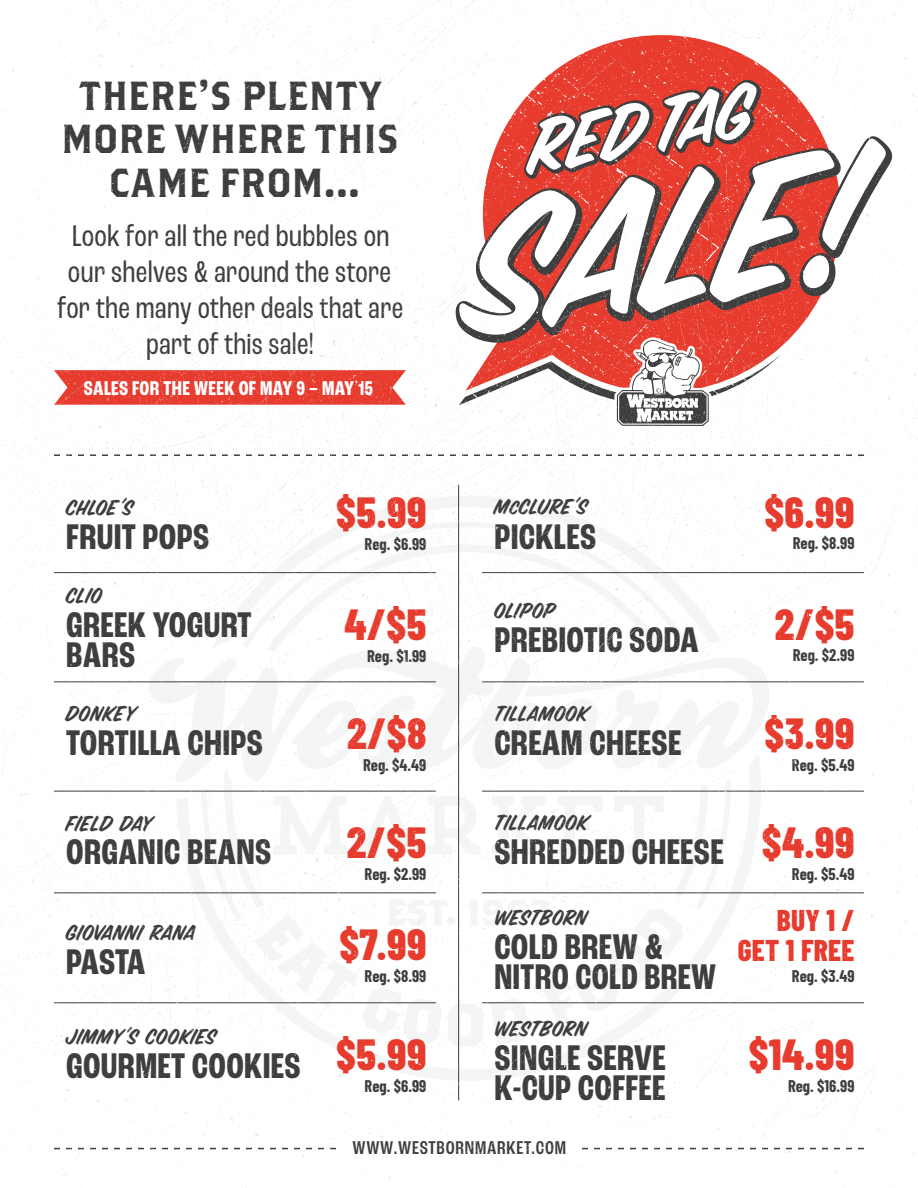
<style>
.page{position:relative;width:918px;height:1188px;background:#fff}
.page>*{position:absolute;margin:0;border:0;box-sizing:border-box;transform-origin:0 0}
.SALE_PRICE{font:800 43.5px "Barlow Condensed";letter-spacing:.01em;color:#e73b2e}
.t1{font:40.5px/43.5px "Brothers OT";letter-spacing:.015em;color:#3e3e3f;text-align:center;scale:.95 1}
.SALE_ITEM___Regular_Size{font:700 condensed 37.5px/30px "Roc Grotesk";letter-spacing:.01em;color:#3e3e3f;scale:.95 1}
.t2{font:condensed 31.5px/36px "Roc Grotesk";letter-spacing:.01em;color:#3e3e3f;text-align:center}
.SALE_PRICE-2{font:800 30px/30px "Barlow Condensed";letter-spacing:.01em;color:#e73b2e;text-align:right}
.BRAND{font:24px "Sign Painter House Brush";letter-spacing:.015em;color:#3e3e3f;scale:.95 1}
.t3{font:700 condensed 21px "Roc Grotesk";letter-spacing:.015em;color:#fff;scale:.96 1}
.t4{font:500 condensed 19.5px "Roc Grotesk";letter-spacing:.04em;color:#3e3e3f}
.REGULAR_PRICE{font:700 16.5px "Barlow Condensed";color:#3e3e3f}
.s1{font-size:21px}
</style>
<div class="page">
<img style="left:0;top:0;width:903px;height:1188px">
<p class="t1" style="left:61px;top:76px;width:357px">THERE’S PLENTY<br>MORE WHERE THIS<br>CAME FROM...</p>
<p class="t2" style="left:57px;top:218px;width:347px">Look for all the red bubbles on our shelves &amp; around the store for the many other deals that are part of this sale!</p>
<p class="t3" style="left:84px;top:376px;width:303px">SALES FOR THE WEEK OF MAY 9 – MAY 15</p>
<p class="BRAND" style="left:66px;top:496px;width:72px">CHLOE’S</p>
<p class="SALE_ITEM___Regular_Size" style="left:66px;top:522px;width:152px">FRUIT POPS</p>
<p class="SALE_PRICE" style="left:336px;top:482px;width:92px">$5.99</p>
<p class="REGULAR_PRICE" style="left:365px;top:532px;width:63px">Reg. $6.99</p>
<p class="BRAND" style="left:494px;top:495px;width:99px">M<span class="s1">C</span>CLURE’S</p>
<p class="SALE_ITEM___Regular_Size" style="left:494px;top:522px;width:109px">PICKLES</p>
<p class="SALE_PRICE" style="left:764px;top:481px;width:92px">$6.99</p>
<p class="REGULAR_PRICE" style="left:793px;top:532px;width:63px">Reg. $8.99</p>
<p class="BRAND" style="left:66px;top:584px;width:39px">CLIO</p>
<p class="SALE_ITEM___Regular_Size" style="left:66px;top:610px;width:197px">GREEK YOGURT</p>
<p class="SALE_ITEM___Regular_Size" style="left:66px;top:640px;width:74px">BARS</p>
<p class="REGULAR_PRICE" style="left:367px;top:644px;width:61px">Reg. $1.99</p>
<p class="SALE_PRICE" style="left:344px;top:594px;width:84px">4/$5</p>
<p class="BRAND" style="left:494px;top:599px;width:65px">OLIPOP</p>
<p class="SALE_ITEM___Regular_Size" style="left:494px;top:625px;width:217px">PREBIOTIC SODA</p>
<p class="SALE_PRICE" style="left:775px;top:593px;width:81px">2/$5</p>
<p class="REGULAR_PRICE" style="left:793px;top:644px;width:63px">Reg. $2.99</p>
<p class="BRAND" style="left:66px;top:702px;width:75px">DONKEY</p>
<p class="SALE_ITEM___Regular_Size" style="left:66px;top:729px;width:209px">TORTILLA CHIPS</p>
<p class="SALE_PRICE" style="left:347px;top:703px;width:81px">2/$8</p>
<p class="BRAND" style="left:494px;top:702px;width:100px">TILLAMOOK</p>
<p class="SALE_ITEM___Regular_Size" style="left:494px;top:729px;width:198px">CREAM CHEESE</p>
<p class="SALE_PRICE" style="left:765px;top:702px;width:91px">$3.99</p>
<p class="REGULAR_PRICE" style="left:363px;top:753px;width:65px">Reg. $4.49</p>
<p class="REGULAR_PRICE" style="left:792px;top:753px;width:64px">Reg. $5.49</p>
<p class="BRAND" style="left:66px;top:812px;width:92px">FIELD DAY</p>
<p class="SALE_ITEM___Regular_Size" style="left:66px;top:838px;width:217px">ORGANIC BEANS</p>
<p class="SALE_PRICE" style="left:347px;top:812px;width:81px">2/$5</p>
<p class="BRAND" style="left:494px;top:812px;width:100px">TILLAMOOK</p>
<p class="SALE_ITEM___Regular_Size" style="left:494px;top:838px;width:243px">SHREDDED CHEESE</p>
<p class="SALE_PRICE" style="left:762px;top:811px;width:94px">$4.99</p>
<p class="BRAND" style="left:66px;top:921px;width:137px">GIOVANNI RANA</p>
<p class="SALE_ITEM___Regular_Size" style="left:66px;top:947px;width:85px">PASTA</p>
<p class="REGULAR_PRICE" style="left:365px;top:863px;width:63px">Reg. $2.99</p>
<p class="SALE_PRICE" style="left:339px;top:914px;width:88px">$7.99</p>
<p class="REGULAR_PRICE" style="left:365px;top:964px;width:63px">Reg. $8.99</p>
<p class="BRAND" style="left:494px;top:906px;width:99px">WESTBORN</p>
<p class="SALE_ITEM___Regular_Size" style="left:494px;top:932px;width:235px">COLD BREW &amp;<br>NITRO COLD BREW</p>
<p class="REGULAR_PRICE" style="left:792px;top:862px;width:64px">Reg. $5.49</p>
<p class="SALE_PRICE-2" style="left:738px;top:904px;width:118px">BUY 1 /<br>GET 1 FREE</p>
<p class="REGULAR_PRICE" style="left:792px;top:964px;width:64px">Reg. $3.49</p>
<p class="BRAND" style="left:66px;top:1025px;width:159px">JIMMY’S COOKIES</p>
<p class="SALE_ITEM___Regular_Size" style="left:66px;top:1051px;width:248px">GOURMET COOKIES</p>
<p class="SALE_PRICE" style="left:336px;top:1024px;width:92px">$5.99</p>
<p class="REGULAR_PRICE" style="left:365px;top:1074px;width:63px">Reg. $6.99</p>
<p class="BRAND" style="left:494px;top:1017px;width:99px">WESTBORN</p>
<p class="SALE_ITEM___Regular_Size" style="left:494px;top:1044px;width:182px">SINGLE SERVE</p>
<p class="SALE_ITEM___Regular_Size" style="left:494px;top:1074px;width:181px">K-CUP COFFEE</p>
<p class="SALE_PRICE" style="left:749px;top:1023px;width:107px">$14.99</p>
<p class="REGULAR_PRICE" style="left:788px;top:1074px;width:68px">Reg. $16.99</p>
<p class="t4" style="left:352px;top:1137px;width:215px">WWW.WESTBORNMARKET.COM</p>
</div>
